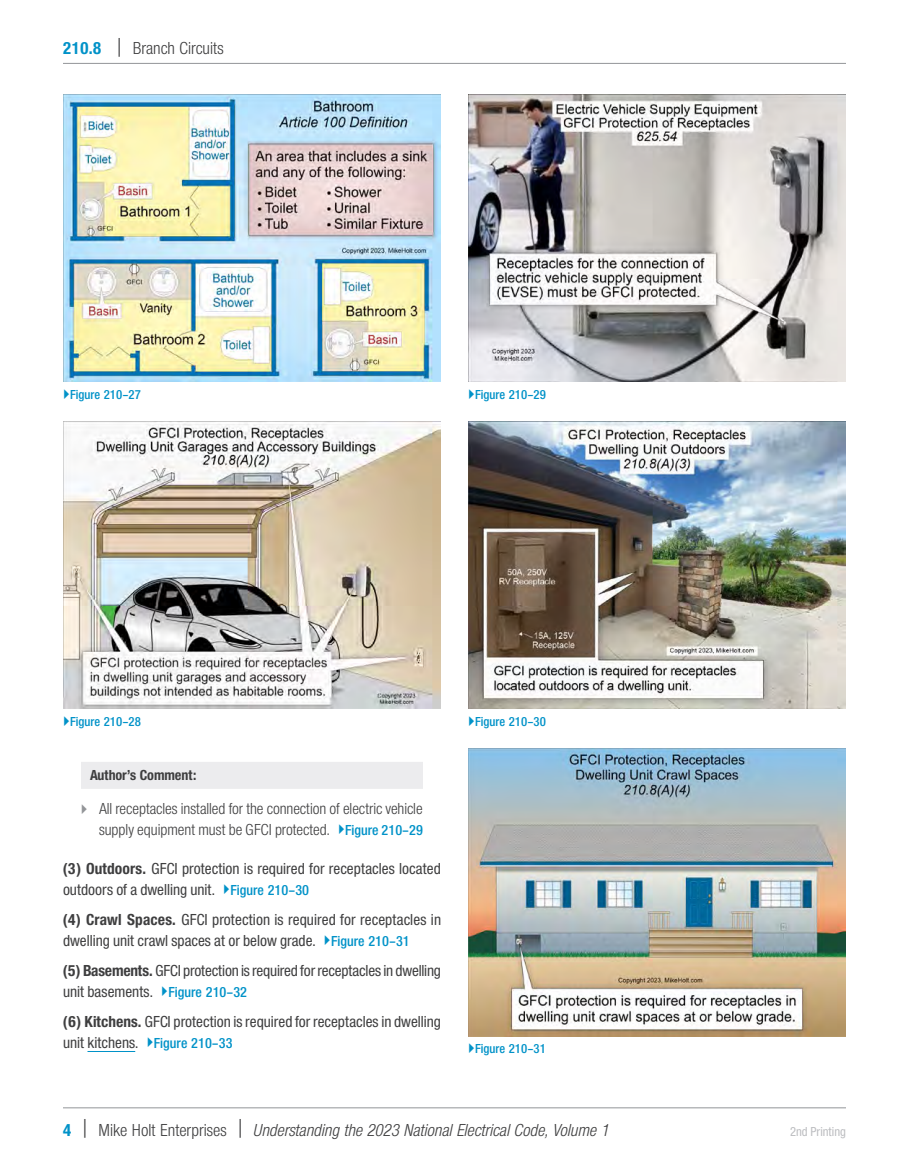
<style>
.page{position:relative;width:918px;height:1175px;background:#fff}
.page>*{position:absolute;margin:0;border:0;box-sizing:border-box;transform-origin:0 0}
.t1{font:italic 18px "Nimbus San Nov Con";color:#3e3e3f}
.t2{font:18px "Nimbus San Nov Con";color:#3e3e3f}
.t3{font:500 16.5px/21px "Nimbus San Nov Con";color:#3e3e3f}
.t4{font:16.5px/21px "Nimbus San Nov Con";letter-spacing:-.005em;color:#3e3e3f}
.t5{font:700 15px "Nimbus San Nov Con";letter-spacing:-.005em;color:#3e3e3f}
.t6{font:13.5px "Nimbus San Nov Con Sem Bol";color:#0092c8}
.t7{font:500 13.5px "Nimbus San Nov Con";color:#bcbdc0}
.s1{font-weight:700;color:#0092c8}
.s2{font-size:22.5px}
.s3{font-family:"Nimbus San Nov Con Sem Bol";font-size:15px;color:#0092c8}
.s4{font-weight:700}
.s5{font-family:"Nimbus San Nov Con Sem Bol";font-weight:400;font-size:15px;color:#0092c8}
.s6{font-weight:700;font-style:normal;color:#0092c8}
.s7{font-style:normal;font-size:22.5px}
.s8{font-style:normal}
</style>
<div class="page">
<hr style="left:63px;top:1107px;width:783px;height:1px;background:#939598">
<hr style="left:63px;top:63px;width:783px;height:1px;background:#939598">
<img style="left:468px;top:94px;width:378px;height:288px">
<img style="left:468px;top:421px;width:378px;height:288px">
<img style="left:468px;top:748px;width:378px;height:288px">
<div style="left:81px;top:762px;width:342px;height:27px;background:#ececee"></div>
<hr style="left:88px;top:1051px;width:47px;height:1px;background:#0092c8">
<img style="left:63px;top:94px;width:378px;height:288px">
<img style="left:63px;top:421px;width:378px;height:288px">
<p class="t2" style="left:63px;top:38px;width:162px"><span class="s1">210.8</span> <span class="s2">|</span> Branch Circuits</p>
<p class="t6" style="left:70px;top:386px;width:72px">Figure 210–27</p>
<p class="t6" style="left:475px;top:386px;width:72px">Figure 210–29</p>
<p class="t6" style="left:70px;top:713px;width:72px">Figure 210–28</p>
<p class="t5" style="left:90px;top:766px;width:108px">Author’s Comment:</p>
<p class="t4" style="left:99px;top:798px;width:325px">All receptacles installed for the connection of electric vehicle supply equipment must be GFCI protected. <span class="s3">Figure 210–29</span></p>
<p class="t3" style="left:63px;top:858px;width:379px"><span class="s4">(3) Outdoors.</span> GFCI protection is required for receptacles located outdoors of a dwelling unit. <span class="s5">Figure 210–30</span></p>
<p class="t3" style="left:63px;top:909px;width:380px"><span class="s4">(4) Crawl Spaces.</span> GFCI protection is required for receptacles in dwelling unit crawl spaces at or below grade. <span class="s5">Figure 210–31</span></p>
<p class="t3" style="left:63px;top:960px;width:380px"><span class="s4">(5) Basements.</span> GFCI protection is required for receptacles in dwelling unit basements. <span class="s5">Figure 210–32</span></p>
<p class="t3" style="left:63px;top:1011px;width:379px"><span class="s4">(6) Kitchens.</span> GFCI protection is required for receptacles in dwelling unit kitchens. <span class="s5">Figure 210–33</span></p>
<p class="t6" style="left:475px;top:713px;width:72px">Figure 210–30</p>
<p class="t6" style="left:475px;top:1040px;width:72px">Figure 210–31</p>
<p class="t1" style="left:63px;top:1120px;width:548px"><span class="s6">4</span> <span class="s7">|</span> <span class="s8">Mike Holt Enterprises</span> <span class="s7">|</span> Understanding the 2023 National Electrical Code, Volume 1</p>
<p class="t7" style="left:790px;top:1123px;width:57px">2nd Printing</p>
</div>
